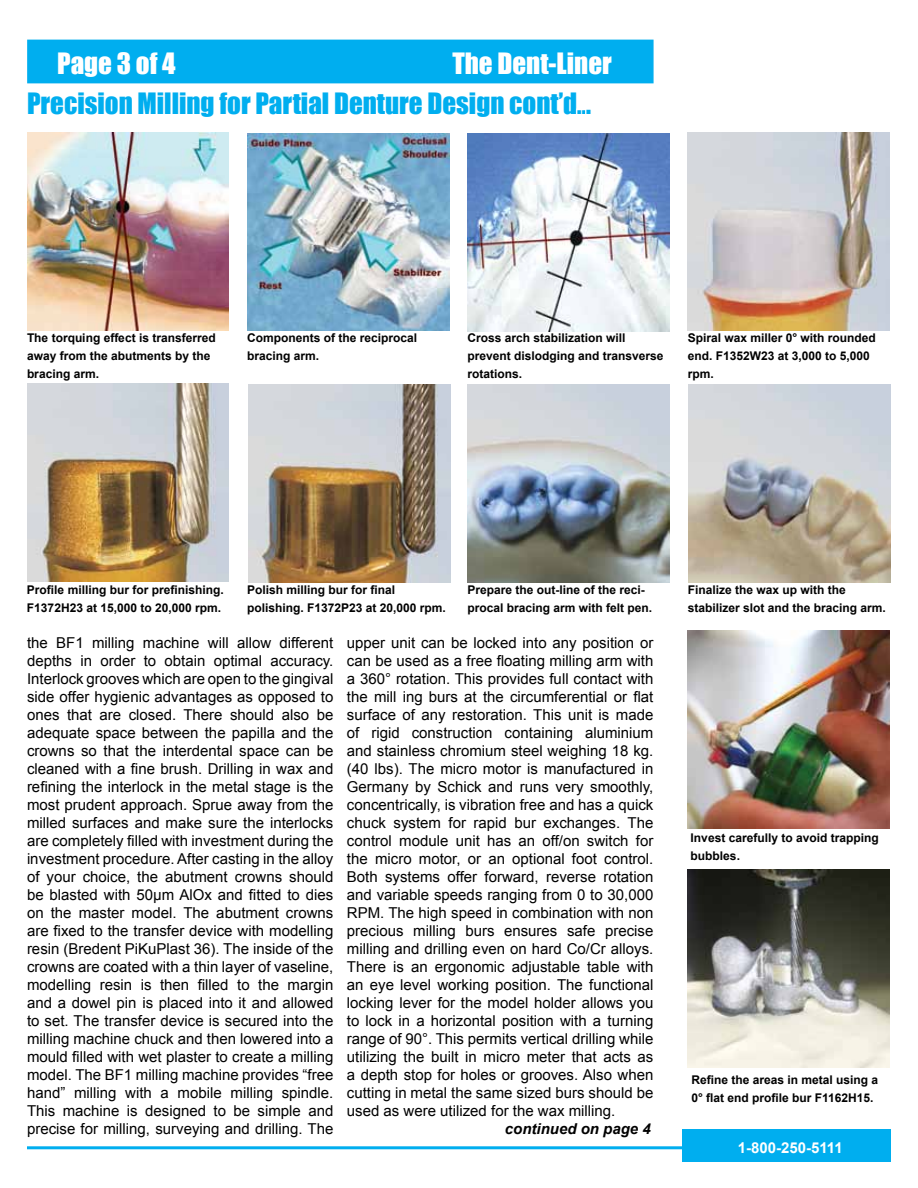
<style>
.page{position:relative;width:918px;height:1188px;background:#fff}
.page>*{position:absolute;margin:0;border:0;box-sizing:border-box;transform-origin:0 0}
.t1{font:27px "Impact";color:#00aeef}
.t2{font:27px "Impact";color:#fff}
.t3{font:15px/18px "Arial";color:#000;text-align:justify}
.t4{font:italic 700 15px "Arial";color:#000}
.t5{font:700 15px "Arial";color:#fff}
.t6{font:700 12px/18px "Arial";color:#000}
.s1{font-size:24px}
</style>
<div class="page">
<div style="left:682px;top:1130px;width:209px;height:32px;background:#00aeef"></div>
<hr style="left:27px;top:1146px;width:659px;height:3px;background:#00aeef">
<div style="left:27px;top:40px;width:627px;height:43px;background:#00aeef"></div>
<img style="left:248px;top:133px;width:202px;height:198px">
<img style="left:467px;top:134px;width:202px;height:197px">
<img style="left:27px;top:133px;width:202px;height:198px">
<img style="left:688px;top:133px;width:202px;height:198px">
<img style="left:27px;top:384px;width:202px;height:197px">
<img style="left:248px;top:385px;width:202px;height:198px">
<img style="left:467px;top:385px;width:202px;height:198px">
<img style="left:688px;top:385px;width:202px;height:198px">
<img style="left:688px;top:870px;width:202px;height:197px">
<img style="left:688px;top:630px;width:202px;height:198px">
<h1 class="t2" style="left:57px;top:43px;width:120px">Page 3 of 4</h1>
<h1 class="t2" style="left:452px;top:43px;width:161px">The Dent-Liner</h1>
<h1 class="t1" style="left:27px;top:82px;width:566px">Precision Milling for Partial Denture Design cont’d<span class="s1">..</span>.</h1>
<p class="t6" style="left:27px;top:329px;width:190px">The torquing effect is transferred away from the abutments by the bracing arm.</p>
<p class="t6" style="left:247px;top:329px;width:172px">Components of the reciprocal bracing arm.</p>
<p class="t6" style="left:467px;top:329px;width:198px">Cross arch stabilization will prevent dislodging and transverse rotations.</p>
<p class="t6" style="left:688px;top:329px;width:190px">Spiral wax miller 0° with rounded end. F1352W23 at 3,000 to 5,000 rpm.</p>
<p class="t6" style="left:27px;top:581px;width:198px">Profile milling bur for prefinishing.<br>F1372H23 at 15,000 to 20,000 rpm.</p>
<p class="t6" style="left:247px;top:581px;width:200px">Polish milling bur for final polishing. F1372P23 at 20,000 rpm.</p>
<p class="t6" style="left:467px;top:581px;width:186px">Prepare the out-line of the reci&shy;procal bracing arm with felt pen.</p>
<p class="t6" style="left:688px;top:581px;width:200px">Finalize the wax up with the stabilizer slot and the bracing arm.</p>
<p class="t3" style="left:27px;top:634px;width:308px">the BF1 milling machine will allow different depths in order to obtain optimal accuracy.<br>Interlock grooves which are open to the gingival side offer hygienic advantages as opposed to ones that are closed. There should also be adequate space between the papilla and the crowns so that the interdental space can be cleaned with a fine brush. Drilling in wax and refining the interlock in the metal stage is the most prudent approach. Sprue away from the milled surfaces and make sure the interlocks are completely filled with investment during the investment procedure. After casting in the alloy of your choice, the abutment crowns should be blasted with 50μm AlOx and fitted to dies on the master model. The abutment crowns are fixed to the transfer device with modelling resin (Bredent PiKuPlast 36). The inside of the crowns are coated with a thin layer of vaseline, modelling resin is then filled to the margin and a dowel pin is placed into it and allowed to set. The transfer device is secured into the milling machine chuck and then lowered into a mould filled with wet plaster to create a milling model. The BF1 milling machine provides “free hand” milling with a mobile milling spindle.<br>This machine is designed to be simple and precise for milling, surveying and drilling. The</p>
<p class="t3" style="left:347px;top:634px;width:308px">upper unit can be locked into any position or can be used as a free floating milling arm with a 360° rotation. This provides full contact with the mill ing burs at the circumferential or flat surface of any restoration. This unit is made of rigid construction containing aluminium and stainless chromium steel weighing 18 kg. (40 lbs). The micro motor is manufactured in Germany by Schick and runs very smoothly, concentrically, is vibration free and has a quick chuck system for rapid bur exchanges. The control module unit has an off/on switch for the micro motor, or an optional foot control.<br>Both systems offer forward, reverse rotation and variable speeds ranging from 0 to 30,000<br>RPM. The high speed in combination with non precious milling burs ensures safe precise milling and drilling even on hard Co/Cr alloys.<br>There is an ergonomic adjustable table with an eye level working position. The functional locking lever for the model holder allows you to lock in a horizontal position with a turning range of 90°. This permits vertical drilling while utilizing the built in micro meter that acts as a depth stop for holes or grooves. Also when cutting in metal the same sized burs should be used as were utilized for the wax milling.</p>
<p class="t4" style="left:505px;top:1119px;width:147px">continued on page 4</p>
<p class="t6" style="left:691px;top:829px;width:190px">Invest carefully to avoid trapping bubbles.</p>
<p class="t6" style="left:691px;top:1072px;width:188px">Refine the areas in metal using a<br>0° flat end profile bur F1162H15.</p>
<p class="t5" style="left:738px;top:1137px;width:107px">1-800-250-5111</p>
</div>
